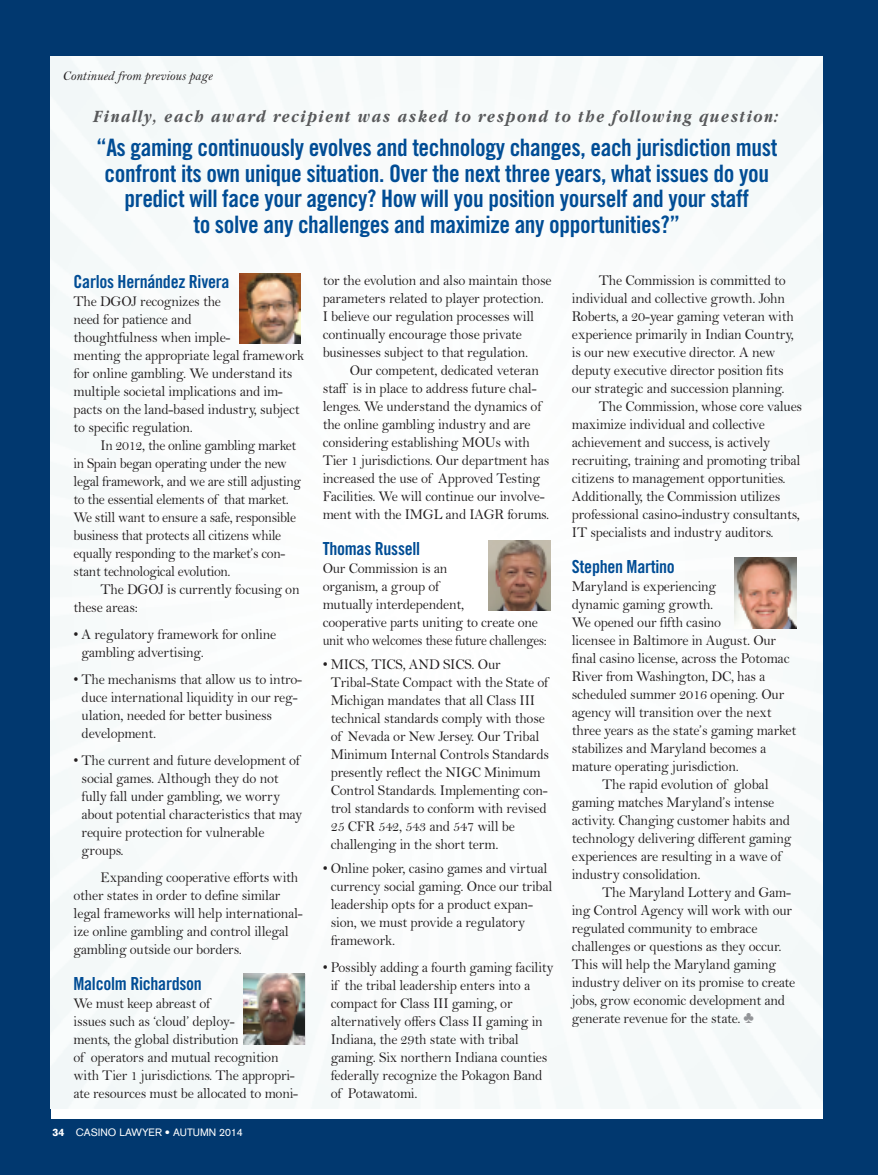
<style>
.page{position:relative;width:878px;height:1175px;background:#fff}
.page>*{position:absolute;margin:0;border:0;box-sizing:border-box;transform-origin:0 0}
.t1{font:24px/25.5px "Trade Gothic Bold Cond Twenty";letter-spacing:-.015em;color:#014d95;text-align:center}
.t2{font:italic 700 18px "Garamond";letter-spacing:.1em;color:#57585a;scale:.85 1}
.t3{font:18px "Trade Gothic Bold Cond Twenty";letter-spacing:-.015em;color:#014d95}
.t4{font:15px/18px "Bell";letter-spacing:-.015em;color:#231f20;scale:.95 1}
.t5{font:15px/18px "Bell";letter-spacing:-.015em;color:#231f20;scale:.93 1}
.t6{font:13.5px "Bell MT Italic";color:#231f20}
.t7{font:10.5px "Akzidenz Grotesk";color:#fff}
.s1{font-weight:900}
.s2{color:#939598}
</style>
<div class="page">
<div style="left:0;top:0;width:878px;height:1174px;background:#01386f"></div>
<div style="left:51px;top:57px;width:771px;height:1051px;background:#f9fcfc"></div>
<img style="left:239px;top:273px;width:62px;height:71px">
<img style="left:244px;top:974px;width:60px;height:70px">
<img style="left:488px;top:540px;width:62px;height:70px">
<img style="left:734px;top:558px;width:62px;height:70px">
<p class="t6" style="left:62px;top:68px;width:151px">Continued from previous page</p>
<p class="t2" style="left:94px;top:105px;width:807px">Finally, each award recipient was asked to respond to the following question:</p>
<p class="t1" style="left:96px;top:137px;width:683px">“As gaming continuously evolves and technology changes, each jurisdiction must confront its own unique situation. Over the next three years, what issues do you predict will face your agency? How will you position yourself and your staff<br>to solve any challenges and maximize any opportunities?”</p>
<p class="t3" style="left:74px;top:275px;width:157px">Carlos Hernández Rivera</p>
<p class="t4" style="left:74px;top:291px;width:244px">The DGOJ recognizes the<br>need for patience and<br>thoughtfulness when imple-<br>menting the appropriate legal framework for online gambling. We understand its multiple societal implications and im&shy;pacts on the land-based industry, subject to specific regulation.</p>
<p class="t5" style="left:74px;top:435px;width:246px;text-indent:27px">In 2012, the online gambling market in Spain began operating under the new legal framework, and we are still adjusting to the essential elements of that market.<br>We still want to ensure a safe, responsible business that protects all citizens while equally responding to the market’s con&shy;stant technological evolution.</p>
<p class="t4" style="left:74px;top:579px;width:239px;text-indent:27px">The DGOJ is currently focusing on these areas:</p>
<p class="t4" style="left:82px;top:624px;width:206px;text-indent:-8px">• A regulatory framework for online gambling advertising.</p>
<p class="t4" style="left:82px;top:669px;width:234px;text-indent:-8px">• The mechanisms that allow us to intro&shy;duce international liquidity in our reg&shy;ulation, needed for better business development.</p>
<p class="t4" style="left:82px;top:750px;width:234px;text-indent:-8px">• The current and future development of social games. Although they do not fully fall under gambling, we worry about potential characteristics that may require protection for vulnerable groups.</p>
<p class="t4" style="left:73px;top:867px;width:243px;text-indent:27px">Expanding cooperative efforts with other states in order to define similar legal frameworks will help international&shy;ize online gambling and control illegal gambling outside our borders.</p>
<p class="t3" style="left:74px;top:977px;width:130px">Malcolm Richardson</p>
<p class="t4" style="left:73px;top:993px;width:238px">We must keep abreast of<br>issues such as ‘cloud’ deploy-<br>ments, the global distribution<br>of operators and mutual recognition with Tier 1 jurisdictions. The appropri&shy;ate resources must be allocated to moni-</p>
<p class="t7" style="left:52px;top:1128px;width:191px"><span class="s1">34</span> CASINO LAWYER • AUTUMN 2014</p>
<p class="t4" style="left:323px;top:270px;width:242px">tor the evolution and also maintain those parameters related to player protection.<br>I believe our regulation processes will continually encourage those private businesses subject to that regulation.</p>
<p class="t4" style="left:323px;top:360px;width:240px;text-indent:27px">Our competent, dedicated veteran staff is in place to address future chal&shy;lenges. We understand the dynamics of the online gambling industry and are considering establishing MOUs with Tier 1 jurisdictions. Our department has increased the use of Approved Testing Facilities. We will continue our involve&shy;ment with the IMGL and IAGR forums.</p>
<p class="t3" style="left:323px;top:542px;width:99px">Thomas Russell</p>
<p class="t4" style="left:323px;top:558px;width:237px">Our Commission is an<br>organism, a group of<br>mutually interdependent,<br>cooperative parts uniting to create one unit who welcomes these future challenges:</p>
<p class="t4" style="left:331px;top:654px;width:231px;text-indent:-8px">• MICS, TICS, AND SICS. Our Tribal-State Compact with the State of Michigan mandates that all Class III technical standards comply with those of Nevada or New Jersey. Our Tribal Minimum Internal Controls Standards presently reflect the NIGC Minimum Control Standards. Implementing con&shy;trol standards to conform with revised 25 CFR 542, 543 and 547 will be challenging in the short term.</p>
<p class="t4" style="left:331px;top:858px;width:235px;text-indent:-8px">• Online poker, casino games and virtual currency social gaming. Once our tribal leadership opts for a product expan&shy;sion, we must provide a regulatory framework.</p>
<p class="t4" style="left:331px;top:957px;width:236px;text-indent:-8px">• Possibly adding a fourth gaming facility if the tribal leadership enters into a compact for Class III gaming, or alternatively offers Class II gaming in Indiana, the 29th state with tribal gaming. Six northern Indiana counties federally recognize the Pokagon Band of Potawatomi.</p>
<p class="t4" style="left:599px;top:270px;width:198px">The Commission is committed to</p>
<p class="t4" style="left:572px;top:288px;width:226px">individual and collective growth. John</p>
<p class="t4" style="left:572px;top:306px;width:235px">Roberts, a 20-year gaming veteran with</p>
<p class="t4" style="left:572px;top:324px;width:235px">experience primarily in Indian Country,</p>
<p class="t4" style="left:572px;top:342px;width:216px">is our new executive director. A new</p>
<p class="t4" style="left:572px;top:360px;width:224px">deputy executive director position fits</p>
<p class="t4" style="left:572px;top:378px;width:225px">our strategic and succession planning.</p>
<p class="t4" style="left:599px;top:396px;width:215px">The Commission, whose core values</p>
<p class="t4" style="left:572px;top:414px;width:205px">maximize individual and collective</p>
<p class="t4" style="left:572px;top:432px;width:210px">achievement and success, is actively</p>
<p class="t4" style="left:572px;top:450px;width:242px">recruiting, training and promoting tribal</p>
<p class="t4" style="left:572px;top:468px;width:226px">citizens to management opportunities.</p>
<p class="t4" style="left:572px;top:486px;width:221px">Additionally, the Commission utilizes</p>
<p class="t4" style="left:572px;top:504px;width:241px">professional casino-industry consultants,</p>
<p class="t4" style="left:572px;top:522px;width:214px">IT specialists and industry auditors.</p>
<p class="t3" style="left:572px;top:560px;width:105px">Stephen Martino</p>
<p class="t4" style="left:572px;top:576px;width:153px">Maryland is experiencing</p>
<p class="t4" style="left:572px;top:594px;width:150px">dynamic gaming growth.</p>
<p class="t4" style="left:572px;top:612px;width:159px">We opened our fifth casino</p>
<p class="t4" style="left:572px;top:630px;width:217px">licensee in Baltimore in August. Our</p>
<p class="t4" style="left:572px;top:648px;width:231px">final casino license, across the Potomac</p>
<p class="t4" style="left:572px;top:666px;width:205px">River from Washington, DC, has a</p>
<p class="t4" style="left:572px;top:684px;width:225px">scheduled summer 2016 opening. Our</p>
<p class="t4" style="left:572px;top:702px;width:212px">agency will transition over the next</p>
<p class="t4" style="left:572px;top:720px;width:238px">three years as the state’s gaming market</p>
<p class="t4" style="left:572px;top:738px;width:206px">stabilizes and Maryland becomes a</p>
<p class="t4" style="left:572px;top:756px;width:177px">mature operating jurisdiction.</p>
<p class="t4" style="left:602px;top:774px;width:177px">The rapid evolution of global</p>
<p class="t4" style="left:572px;top:792px;width:215px">gaming matches Maryland’s intense</p>
<p class="t4" style="left:572px;top:810px;width:231px">activity. Changing customer habits and</p>
<p class="t4" style="left:572px;top:828px;width:233px">technology delivering different gaming</p>
<p class="t4" style="left:572px;top:846px;width:222px">experiences are resulting in a wave of</p>
<p class="t4" style="left:572px;top:864px;width:137px">industry consolidation.</p>
<p class="t4" style="left:602px;top:882px;width:200px">The Maryland Lottery and Gam-</p>
<p class="t4" style="left:572px;top:900px;width:233px">ing Control Agency will work with our</p>
<p class="t4" style="left:572px;top:918px;width:197px">regulated community to embrace</p>
<p class="t4" style="left:572px;top:936px;width:222px">challenges or questions as they occur.</p>
<p class="t4" style="left:572px;top:954px;width:216px">This will help the Maryland gaming</p>
<p class="t4" style="left:572px;top:972px;width:237px">industry deliver on its promise to create</p>
<p class="t4" style="left:572px;top:990px;width:226px">jobs, grow economic development and</p>
<p class="t4" style="left:572px;top:1008px;width:193px">generate revenue for the state. <span class="s2">♣</span></p>
</div>
